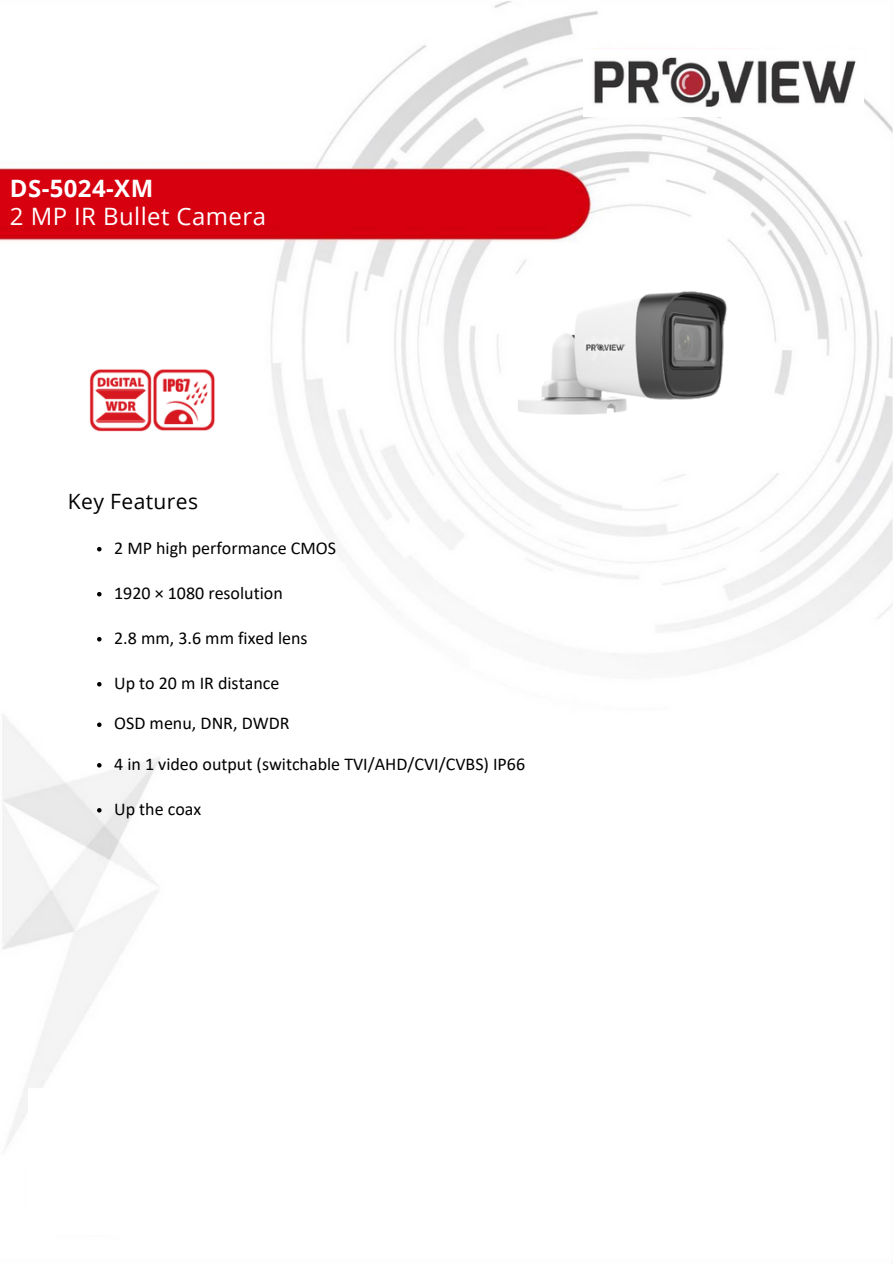
<style>
.page{position:relative;width:893px;height:1264px;background:#fff}
.page>*{position:absolute;margin:0;border:0;box-sizing:border-box;transform-origin:0 0}
.t1{font:24px/28.2px "Open Sans";letter-spacing:.02em;color:#fff}
.t2{font:21px "Open Sans";letter-spacing:.02em;color:#000}
.t3{font:18px "Calibri";color:#000}
.s1{font-weight:700}
</style>
<div class="page">
<img style="left:0;top:1px;width:892px;height:1147px">
<img style="left:583px;top:48px;width:280px;height:69px">
<div style="left:29px;top:1089px;width:845px;height:144px;background:#fff"></div>
<img style="left:452px;top:174px;width:360px;height:360px">
<svg style="left:97px;top:547px;width:4px;height:4px"></svg>
<svg style="left:97px;top:592px;width:4px;height:4px"></svg>
<svg style="left:97px;top:637px;width:4px;height:4px"></svg>
<svg style="left:97px;top:682px;width:4px;height:4px"></svg>
<svg style="left:97px;top:722px;width:4px;height:5px"></svg>
<svg style="left:97px;top:763px;width:4px;height:4px"></svg>
<svg style="left:97px;top:808px;width:4px;height:4px"></svg>
<img style="left:89px;top:368px;width:126px;height:63px">
<p class="t1" style="left:10px;top:173px;width:257px"><span class="s1">DS-5024-XM<br></span>2 MP IR Bullet Camera</p>
<p class="t2" style="left:68px;top:487px;width:132px">Key Features</p>
<h2 class="t3" style="left:114px;top:540px;width:223px">2 MP high performance CMOS</h2>
<p class="t3" style="left:114px;top:585px;width:170px">1920 × 1080 resolution</p>
<p class="t3" style="left:114px;top:630px;width:195px">2.8 mm, 3.6 mm fixed lens</p>
<p class="t3" style="left:114px;top:675px;width:167px">Up to 20 m IR distance</p>
<p class="t3" style="left:114px;top:715px;width:177px">OSD menu, DNR, DWDR</p>
<p class="t3" style="left:114px;top:756px;width:412px">4 in 1 video output (switchable TVI/AHD/CVI/CVBS) IP66</p>
<p class="t3" style="left:114px;top:801px;width:89px">Up the coax</p>
</div>
